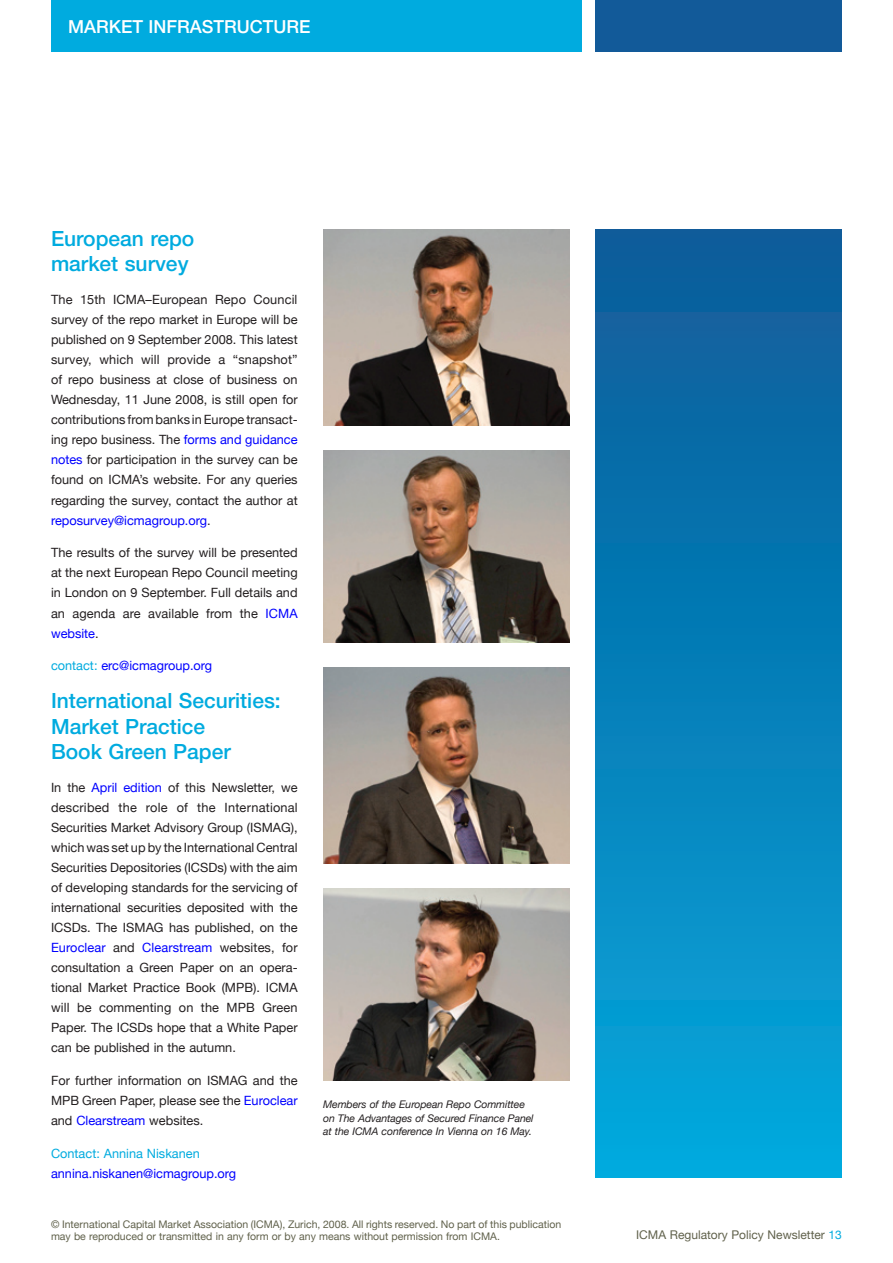
<style>
.page{position:relative;width:893px;height:1263px;background:#fff}
.page>*{position:absolute;margin:0;border:0;box-sizing:border-box;transform-origin:0 0}
.t1{font:500 21px/25.3px "Helvetica Neue";color:#00abdf}
.t2{font:500 18px "Helvetica Neue";color:#fff}
.t3{font:12.75px/20.1px "Helvetica Neue";color:#231f20;text-align:justify}
.t4{font:12.75px "Helvetica Neue";color:#00f}
.t5{font:12.75px "Helvetica Neue";color:#00abdf}
.t6{font:12px "Helvetica Neue";color:#60614b}
.t7{font:10.5px/11.2px "Helvetica Neue";color:#60614b}
.t8{font:italic 10.5px/13.5px "Helvetica Neue";letter-spacing:-.01em;color:#231f20}
.s1{color:#00f}
.s2{color:#00abdf}
</style>
<div class="page">
<div style="left:51px;top:0;width:531px;height:51px;background:#00abdf"></div>
<div style="left:595px;top:0;width:247px;height:51px;background:#125a99"></div>
<img style="left:323px;top:451px;width:247px;height:191px">
<img style="left:323px;top:230px;width:247px;height:195px">
<img style="left:323px;top:668px;width:247px;height:195px">
<img style="left:323px;top:889px;width:247px;height:191px">
<div style="left:595px;top:230px;width:247px;height:948px;background:linear-gradient(to bottom,#0b5998,#03a9dd)"></div>
<h2 class="t2" style="left:68px;top:15px;width:244px">MARKET INFRASTRUCTURE</h2>
<h1 class="t1" style="left:51px;top:226px;width:145px">European repo market survey</h1>
<p class="t3" style="left:51px;top:289px;width:248px">The 15th ICMA–European Repo Council survey of the repo market in Europe will be published on 9 September 2008. This latest survey, which will provide a “snapshot” of repo business at close of business on Wednesday, 11 June 2008, is still open for contributions from banks in Europe transact&shy;ing repo business. The <span class="s1">forms and guidance notes</span> for participation in the survey can be found on ICMA’s website. For any queries regarding the survey, contact the author at <span class="s1">reposurvey@icmagroup.org</span>.</p>
<p class="t3" style="left:51px;top:543px;width:248px">The results of the survey will be presented at the next European Repo Council meeting in London on 9 September. Full details and an agenda are available from the <span class="s1">ICMA website</span>.</p>
<p class="t4" style="left:51px;top:658px;width:163px"><span class="s2">contact:</span> erc@icmagroup.org</p>
<h1 class="t1" style="left:51px;top:688px;width:231px">International Securities:<br>Market Practice<br>Book Green Paper</h1>
<p class="t3" style="left:51px;top:777px;width:248px">In the <span class="s1">April edition</span> of this Newsletter, we described the role of the International Securities Market Advisory Group (ISMAG), which was set up by the International Central Securities Depositories (ICSDs) with the aim of developing standards for the servicing of international securities deposited with the ICSDs. The ISMAG has published, on the <span class="s1">Euroclear</span> and <span class="s1">Clearstream</span> websites, for consultation a Green Paper on an opera&shy;tional Market Practice Book (MPB). ICMA will be commenting on the MPB Green Paper. The ICSDs hope that a White Paper can be published in the autumn.</p>
<p class="t3" style="left:51px;top:1070px;width:248px">For further information on ISMAG and the MPB Green Paper, please see the <span class="s1">Euroclear </span>and <span class="s1">Clearstream</span> websites.</p>
<p class="t5" style="left:51px;top:1146px;width:150px">Contact: Annina Niskanen</p>
<p class="t4" style="left:51px;top:1166px;width:187px">annina.niskanen@icmagroup.org</p>
<p class="t8" style="left:323px;top:1098px;width:212px">Members of the European Repo Committee on The Advantages of Secured Finance Panel at the ICMA conference In Vienna on 16 May.</p>
<p class="t7" style="left:51px;top:1219px;width:512px">© International Capital Market Association (ICMA), Zurich, 2008. All rights reserved. No part of this publication may be reproduced or transmitted in any form or by any means without permission from ICMA.</p>
<p class="t6" style="left:636px;top:1228px;width:207px">ICMA Regulatory Policy Newsletter <span class="s2">13</span></p>
</div>
